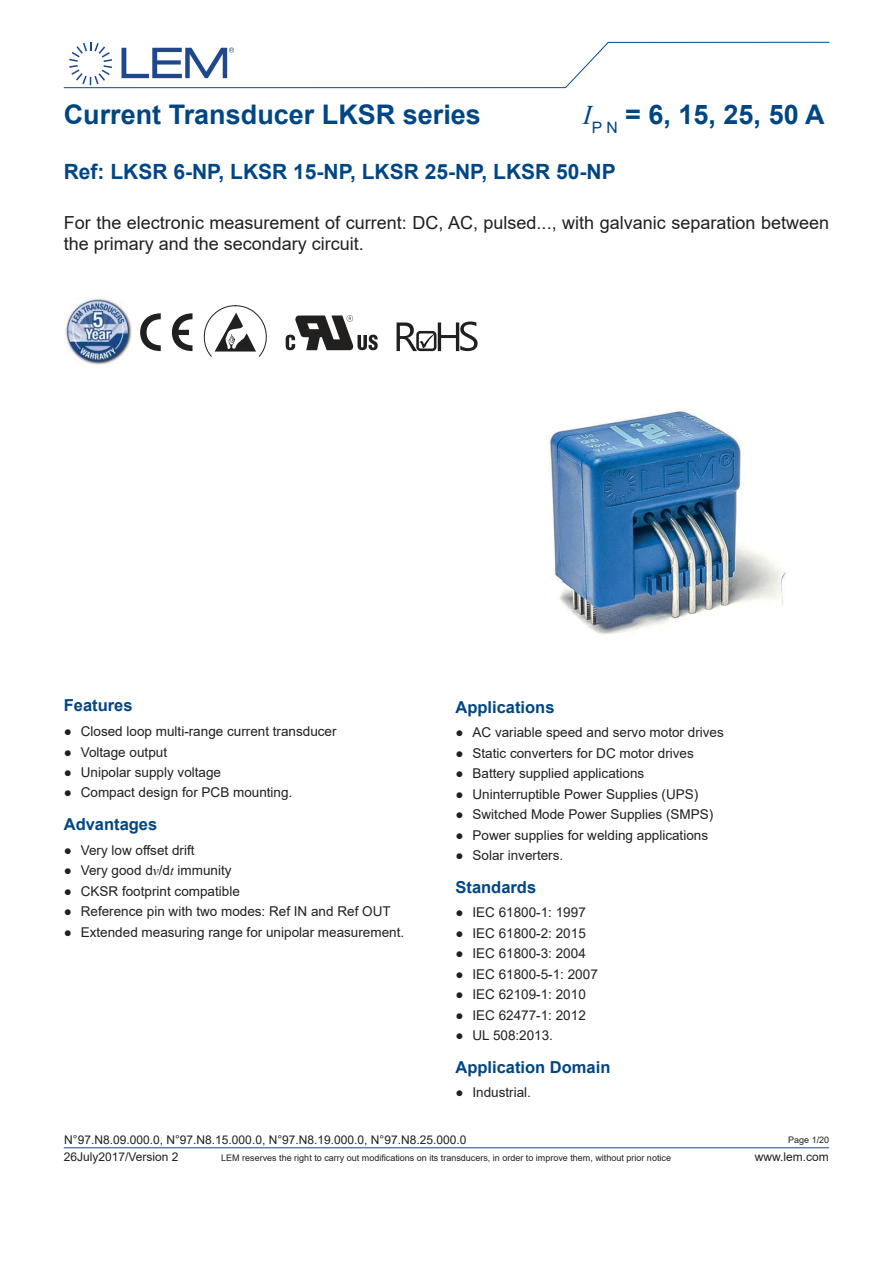
<style>
.page{position:relative;width:893px;height:1263px;background:#fff}
.page>*{position:absolute;margin:0;border:0;box-sizing:border-box;transform-origin:0 0}
.t1{font:700 27px "Arial";color:#004685}
.t2{font:700 21px "Arial";color:#004685}
.t3{font:18px/21.6px "Arial";color:#221f1f}
.t4{font:700 16.5px "Arial";color:#004685}
.t5{font:13.5px "Arial";color:#221f1f}
.t6{font:12px "Arial";color:#221f1f}
.t7{font:9px "Arial";color:#221f1f}
.s1{font-family:"Times New Roman";font-weight:400;font-style:italic}
.s2{font-family:"Times New Roman";font-style:italic}
</style>
<div class="page">
<svg style="left:64px;top:41px;width:765px;height:48px"></svg>
<hr style="left:64px;top:1147px;width:765px;height:1px;background:#154883">
<svg style="left:203px;top:305px;width:64px;height:52px"></svg>
<img style="left:65px;top:298px;width:68px;height:68px">
<svg style="left:140px;top:313px;width:21px;height:38px"></svg>
<svg style="left:172px;top:313px;width:20px;height:38px"></svg>
<svg style="left:286px;top:315px;width:92px;height:35px"></svg>
<svg style="left:397px;top:321px;width:81px;height:30px"></svg>
<img style="left:548px;top:410px;width:238px;height:225px">
<h1 class="t1" style="left:64px;top:104px;width:419px">Current Transducer LKSR series</h1>
<h1 class="t1" style="left:583px;top:104px;width:243px"><span class="s1">I</span><sub>P</sub> <sub>N</sub> = 6, 15, 25, 50 A</h1>
<h2 class="t2" style="left:64px;top:164px;width:553px">Ref: LKSR 6-NP, LKSR 15-NP, LKSR 25-NP, LKSR 50-NP</h2>
<h3 class="t3" style="left:64px;top:211px;width:767px">For the electronic measurement of current: DC, AC, pulsed..., with galvanic separation between the primary and the secondary circuit.</h3>
<p class="t4" style="left:64px;top:699px;width:70px">Features</p>
<p class="t5" style="left:64px;top:722px;width:274px">● Closed loop multi-range current transducer</p>
<p class="t5" style="left:64px;top:742px;width:105px">● Voltage output</p>
<p class="t5" style="left:64px;top:763px;width:159px">● Unipolar supply voltage</p>
<p class="t5" style="left:64px;top:783px;width:230px">● Compact design for PCB mounting.</p>
<p class="t4" style="left:64px;top:818px;width:95px">Advantages</p>
<p class="t5" style="left:64px;top:841px;width:132px">● Very low o昀昀set drift</p>
<p class="t5" style="left:64px;top:861px;width:169px">● Very good d<span class="s2">v</span>/d<span class="s2">t</span> immunity</p>
<p class="t5" style="left:64px;top:882px;width:178px">● CKSR footprint compatible</p>
<p class="t5" style="left:64px;top:902px;width:328px">● Reference pin with two modes: Ref IN and Ref OUT</p>
<p class="t5" style="left:64px;top:922px;width:342px">● Extended measuring range for unipolar measurement.</p>
<p class="t4" style="left:455px;top:701px;width:101px">Applications</p>
<p class="t5" style="left:455px;top:723px;width:270px">● AC variable speed and servo motor drives</p>
<p class="t5" style="left:455px;top:744px;width:240px">● Static converters for DC motor drives</p>
<p class="t5" style="left:455px;top:764px;width:190px">● Battery supplied applications</p>
<p class="t5" style="left:455px;top:785px;width:244px">● Uninterruptible Power Supplies (UPS)</p>
<p class="t5" style="left:455px;top:805px;width:259px">● Switched Mode Power Supplies (SMPS)</p>
<p class="t5" style="left:455px;top:826px;width:254px">● Power supplies for welding applications</p>
<p class="t5" style="left:455px;top:846px;width:109px">● Solar inverters.</p>
<p class="t4" style="left:455px;top:881px;width:82px">Standards</p>
<p class="t5" style="left:455px;top:903px;width:132px">● IEC 61800-1: 1997</p>
<p class="t5" style="left:455px;top:924px;width:132px">● IEC 61800-2: 2015</p>
<p class="t5" style="left:455px;top:944px;width:132px">● IEC 61800-3: 2004</p>
<p class="t5" style="left:455px;top:965px;width:144px">● IEC 61800-5-1: 2007</p>
<p class="t5" style="left:455px;top:985px;width:132px">● IEC 62109-1: 2010</p>
<p class="t5" style="left:455px;top:1005px;width:132px">● IEC 62477-1: 2012</p>
<p class="t5" style="left:455px;top:1026px;width:99px">● UL 508:2013.</p>
<p class="t4" style="left:455px;top:1061px;width:156px">Application Domain</p>
<p class="t5" style="left:455px;top:1083px;width:77px">● Industrial.</p>
<p class="t6" style="left:64px;top:1135px;width:404px">N°97.N8.09.000.0, N°97.N8.15.000.0, N°97.N8.19.000.0, N°97.N8.25.000.0</p>
<p class="t7" style="left:788px;top:1136px;width:43px">Page 1/20</p>
<p class="t6" style="left:64px;top:1152px;width:116px">26July2017/Version 2</p>
<p class="t7" style="left:221px;top:1151px;width:451px">LEM reserves the right to carry out modi昀椀cations on its transducers, in order to improve them, without prior notice</p>
<p class="t6" style="left:755px;top:1148px;width:76px">www.lem.com</p>
</div>
